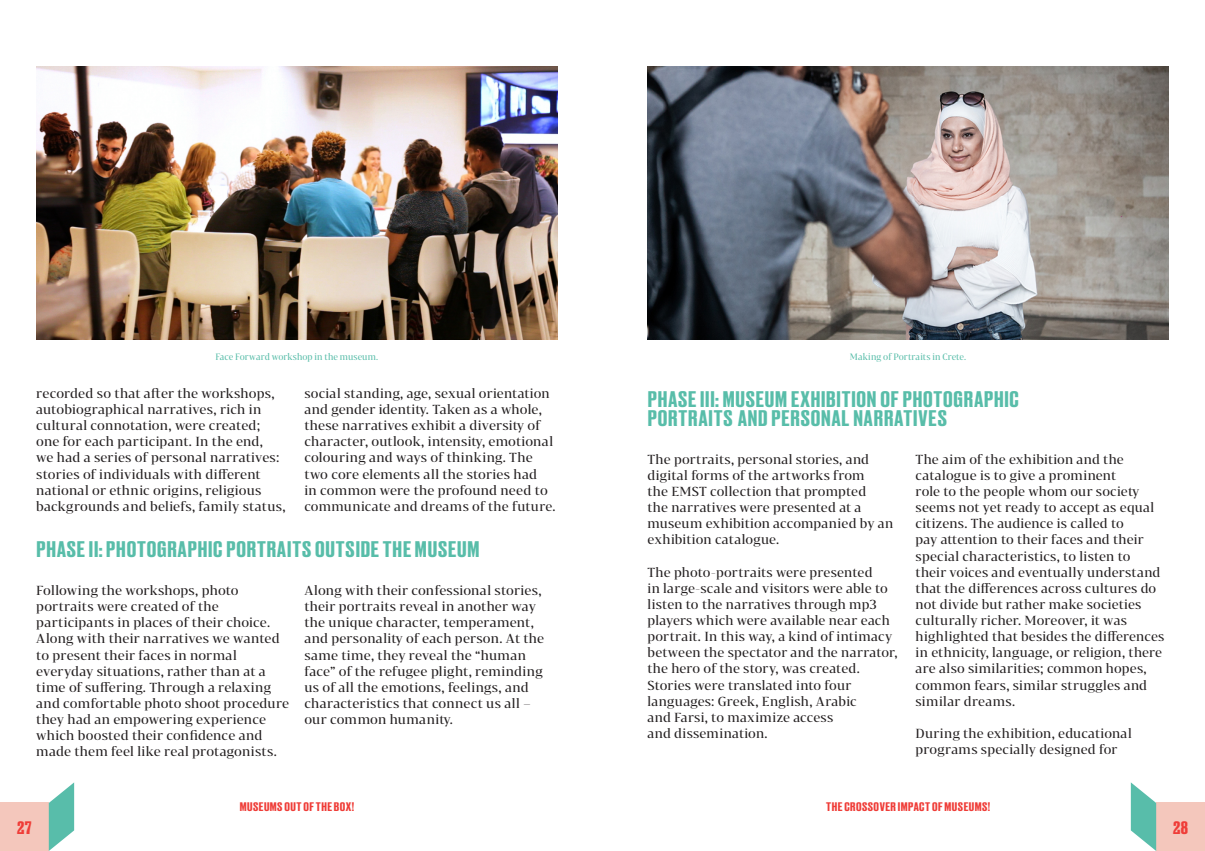
<style>
.page{position:relative;width:1205px;height:851px;background:#fff}
.page>*{position:absolute;margin:0;border:0;box-sizing:border-box;transform-origin:0 0}
.t1{font:500 21.25px/19.4px "Druk";letter-spacing:.03em;color:#58bda9;scale:1.29 1}
.t2{font:500 17px "Druk";color:#ef3d38;scale:1.29 1}
.t3{font:12.38px/16.1px "Bw Darius";letter-spacing:.015em;color:#231f20;scale:.96 1}
.t4{font:12.38px/16.1px "Bw Darius";letter-spacing:.015em;color:#231f20}
.t5{font:500 11.75px "Druk";letter-spacing:.03em;color:#ef3d38;scale:1.35 1}
.t6{font:8.75px "Bw Darius";letter-spacing:.01em;color:#58bda9;scale:.9 1}
</style>
<div class="page">
<div style="left:1156px;top:802px;width:49px;height:48px;background:#f4c7bc"></div>
<svg style="left:1131px;top:782px;width:25px;height:68px"></svg>
<div style="left:0;top:802px;width:49px;height:48px;background:#f4c7bc"></div>
<svg style="left:49px;top:782px;width:25px;height:68px"></svg>
<img style="left:647px;top:66px;width:521px;height:274px">
<img style="left:36px;top:66px;width:521px;height:274px">
<p class="t6" style="left:215px;top:351px;width:182px">Face Forward workshop in the museum.</p>
<p class="t3" style="left:304px;top:384px;width:263px">social standing, age, sexual orientation and gender identity. Taken as a whole, these narratives exhibit a diversity of character, outlook, intensity, emotional colouring and ways of thinking. The two core elements all the stories had<br>in common were the profound need to communicate and dreams of the future.</p>
<h1 class="t1" style="left:37px;top:538px;width:345px">PHASE II: PHOTOGRAPHIC PORTRAITS OUTSIDE THE MUSEUM</h1>
<p class="t4" style="left:36px;top:581px;width:255px">Following the workshops, photo portraits were created of the participants in places of their choice.<br>Along with their narratives we wanted to present their faces in normal everyday situations, rather than at a time of suffering. Through a relaxing and comfortable photo shoot procedure they had an empowering experience which boosted their confidence and made them feel like real protagonists.</p>
<p class="t4" style="left:304px;top:581px;width:241px">Along with their confessional stories, their portraits reveal in another way the unique character, temperament, and personality of each person. At the same time, they reveal the “human face” of the refugee plight, reminding us of all the emotions, feelings, and characteristics that connect us all – our common humanity.</p>
<p class="t4" style="left:36px;top:384px;width:251px">recorded so that after the workshops, autobiographical narratives, rich in cultural connotation, were created; one for each participant. In the end,<br>we had a series of personal narratives: stories of individuals with different national or ethnic origins, religious backgrounds and beliefs, family status,</p>
<p class="t6" style="left:850px;top:351px;width:131px">Making of Portraits in Crete.</p>
<h1 class="t1" style="left:648px;top:388px;width:289px">PHASE III: MUSEUM EXHIBITION OF PHOTOGRAPHIC<br>PORTRAITS AND PERSONAL NARRATIVES</h1>
<p class="t3" style="left:647px;top:450px;width:258px">The portraits, personal stories, and digital forms of the artworks from<br>the EMST collection that prompted<br>the narratives were presented at a museum exhibition accompanied by an exhibition catalogue.</p>
<p class="t3" style="left:647px;top:563px;width:262px">The photo-portraits were presented<br>in large-scale and visitors were able to listen to the narratives through mp3 players which were available near each portrait. In this way, a kind of intimacy between the spectator and the narrator, the hero of the story, was created.<br>Stories were translated into four languages: Greek, English, Arabic<br>and Farsi, to maximize access<br>and dissemination.</p>
<p class="t3" style="left:915px;top:450px;width:261px">The aim of the exhibition and the catalogue is to give a prominent<br>role to the people whom our society seems not yet ready to accept as equal citizens. The audience is called to<br>pay attention to their faces and their special characteristics, to listen to<br>their voices and eventually understand that the differences across cultures do not divide but rather make societies culturally richer. Moreover, it was highlighted that besides the differences in ethnicity, language, or religion, there are also similarities; common hopes, common fears, similar struggles and similar dreams.</p>
<p class="t3" style="left:915px;top:724px;width:227px">During the exhibition, educational programs specially designed for</p>
<h2 class="t2" style="left:17px;top:815px;width:13px">27</h2>
<p class="t5" style="left:240px;top:798px;width:86px">MUSEUMS OUT OF THE BOX!</p>
<p class="t5" style="left:826px;top:798px;width:123px">THE CROSSOVER IMPACT OF MUSEUMS!</p>
<h2 class="t2" style="left:1173px;top:815px;width:13px">28</h2>
</div>
